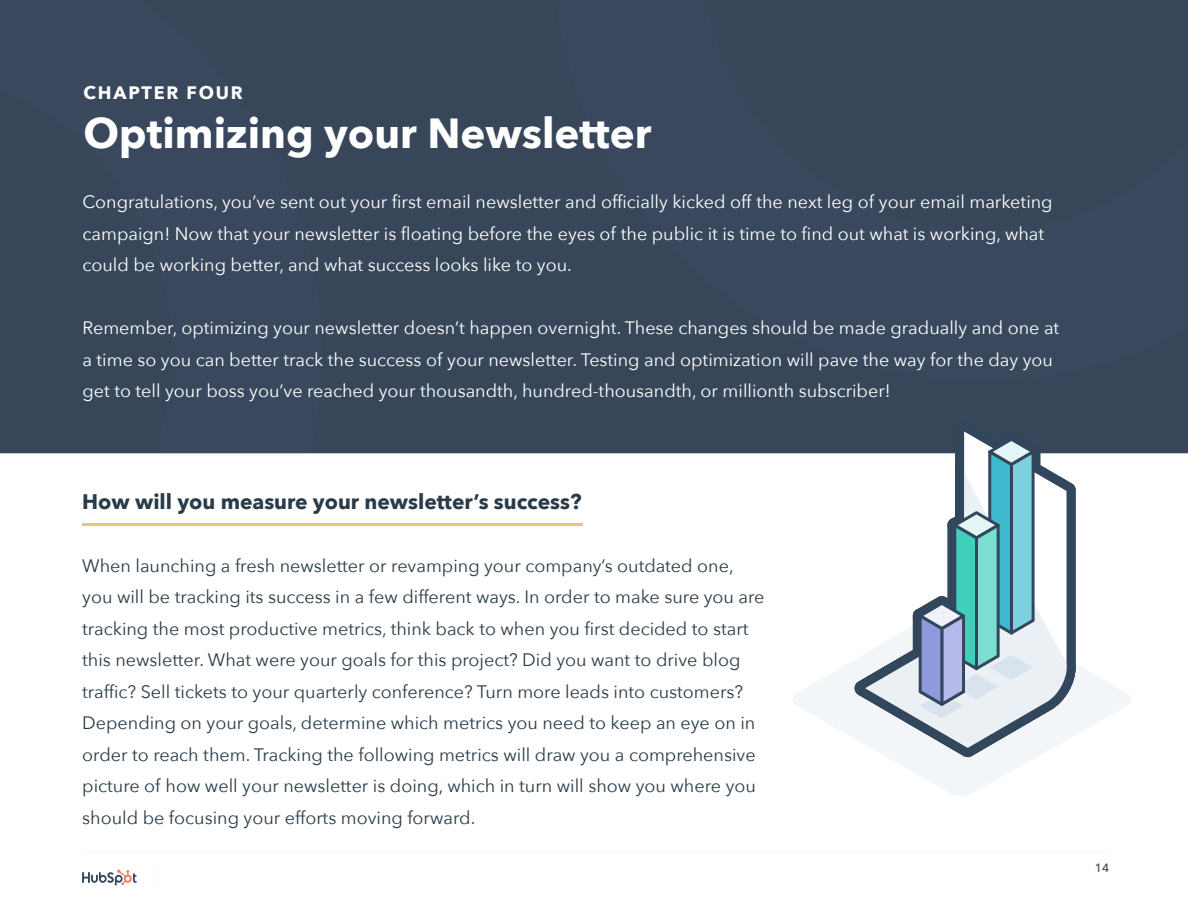
<style>
.page{position:relative;width:1188px;height:918px;background:#fff}
.page>*{position:absolute;margin:0;border:0;box-sizing:border-box;transform-origin:0 0}
.t1{font:700 42px "Avenir Next";color:#fff}
.t2{font:700 21px "Avenir Next";color:#2a3b47}
.t3{font:18px/31.5px "Avenir Next";color:#2a3b47}
.t4{font:18px/31.5px "Avenir Next";color:#fff}
.t5{font:700 18px "Avenir Next";letter-spacing:.1em;color:#fff}
.t6{font:500 12px "Avenir Next";color:#33475b}
</style>
<div class="page">
<hr style="left:82px;top:851px;width:1028px;height:2px;background:#dfdfdf">
<svg style="left:82px;top:869px;width:55px;height:16px"></svg>
<div style="left:321px;top:0;width:867px;height:453px;background:#374659"></div>
<div style="left:553px;top:0;width:635px;height:381px;background:#374659"></div>
<div style="left:0;top:0;width:321px;height:453px;background:#39485c"></div>
<hr style="left:82px;top:524px;width:501px;height:2px;background:#eec277">
<svg style="left:792px;top:660px;width:339px;height:136px"></svg>
<svg style="left:855px;top:421px;width:221px;height:336px"></svg>
<svg style="left:861px;top:427px;width:209px;height:324px"></svg>
<svg style="left:913px;top:431px;width:128px;height:295px"></svg>
<p class="t5" style="left:84px;top:77px;width:161px">CHAPTER FOUR</p>
<h1 class="t1" style="left:84px;top:97px;width:569px">Optimizing your Newsletter</h1>
<p class="t4" style="left:82px;top:186px;width:972px">Congratulations, you’ve sent out your first email newsletter and officially kicked off the next leg of your email marketing campaign! Now that your newsletter is floating before the eyes of the public it is time to find out what is working, what could be working better, and what success looks like to you.</p>
<p class="t4" style="left:82px;top:312px;width:978px">Remember, optimizing your newsletter doesn’t happen overnight. These changes should be made gradually and one at a time so you can better track the success of your newsletter. Testing and optimization will pave the way for the day you get to tell your boss you’ve reached your thousandth, hundred-thousandth, or millionth subscriber!</p>
<p class="t2" style="left:82px;top:483px;width:501px">How will you measure your newsletter’s success?</p>
<p class="t3" style="left:82px;top:549px;width:684px">When launching a fresh newsletter or revamping your company’s outdated one, you will be tracking its success in a few different ways. In order to make sure you are tracking the most productive metrics, think back to when you first decided to start this newsletter. What were your goals for this project? Did you want to drive blog traffic? Sell tickets to your quarterly conference? Turn more leads into customers?<br>Depending on your goals, determine which metrics you need to keep an eye on in order to reach them. Tracking the following metrics will draw you a comprehensive picture of how well your newsletter is doing, which in turn will show you where you should be focusing your efforts moving forward.</p>
<p class="t6" style="left:1095px;top:857px;width:16px">14</p>
</div>
